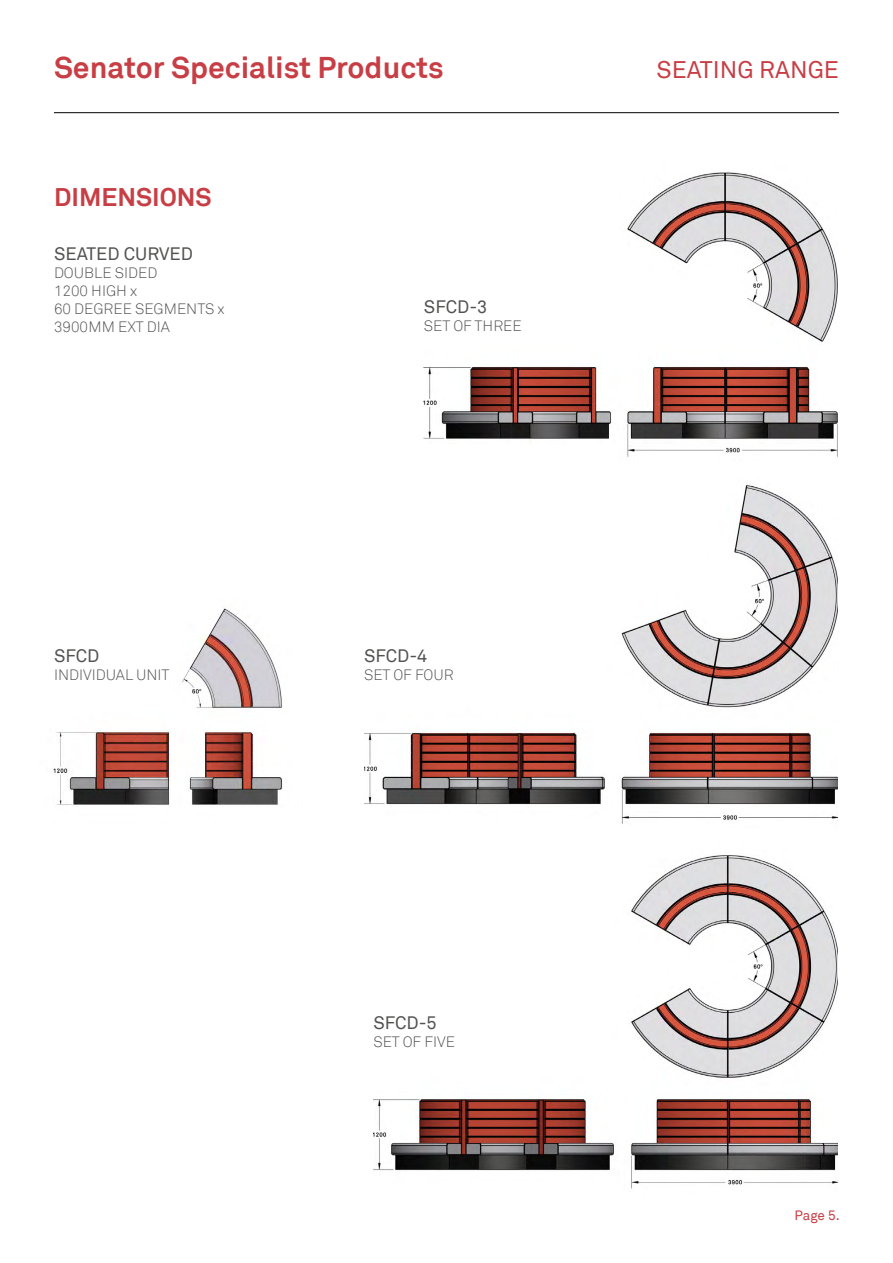
<style>
.page{position:relative;width:893px;height:1263px;background:#fff}
.page>*{position:absolute;margin:0;border:0;box-sizing:border-box;transform-origin:0 0}
.t1{font:700 30px "Akkurat";color:#c83e45}
.t2{font:700 25.5px "Akkurat";color:#c83e45}
.t3{font:24px "Akkurat";color:#c83e45}
.t4{font:18px "Akkurat";color:#525251}
.t5{font:300 15px/18px "Akkurat";color:#525251}
.t6{font:13.5px "Akkurat";color:#c83e45}
</style>
<div class="page">
<img style="left:424px;top:172px;width:414px;height:285px">
<img style="left:53px;top:608px;width:229px;height:197px">
<hr style="left:54px;top:112px;width:785px;height:1px;background:#000">
<img style="left:364px;top:485px;width:474px;height:339px">
<img style="left:373px;top:855px;width:465px;height:334px">
<h1 class="t1" style="left:54px;top:48px;width:391px">Senator Specialist Products</h1>
<h3 class="t3" style="left:656px;top:56px;width:184px">SEATING RANGE</h3>
<h2 class="t2" style="left:54px;top:181px;width:159px">DIMENSIONS</h2>
<p class="t4" style="left:54px;top:243px;width:141px">SEATED CURVED</p>
<p class="t5" style="left:54px;top:264px;width:172px">DOUBLE SIDED<br>1200 HIGH x<br>60 DEGREE SEGMENTS x<br>3900MM EXT DIA</p>
<p class="t4" style="left:54px;top:645px;width:47px">SFCD</p>
<p class="t5" style="left:54px;top:666px;width:117px">INDIVIDUAL UNIT</p>
<p class="t4" style="left:424px;top:296px;width:65px">SFCD-3</p>
<p class="t5" style="left:424px;top:317px;width:99px">SET OF THREE</p>
<p class="t4" style="left:364px;top:645px;width:65px">SFCD-4</p>
<p class="t5" style="left:364px;top:666px;width:91px">SET OF FOUR</p>
<p class="t4" style="left:373px;top:1012px;width:65px">SFCD-5</p>
<p class="t5" style="left:373px;top:1033px;width:83px">SET OF FIVE</p>
<p class="t6" style="left:794px;top:1207px;width:47px">Page 5.</p>
</div>
